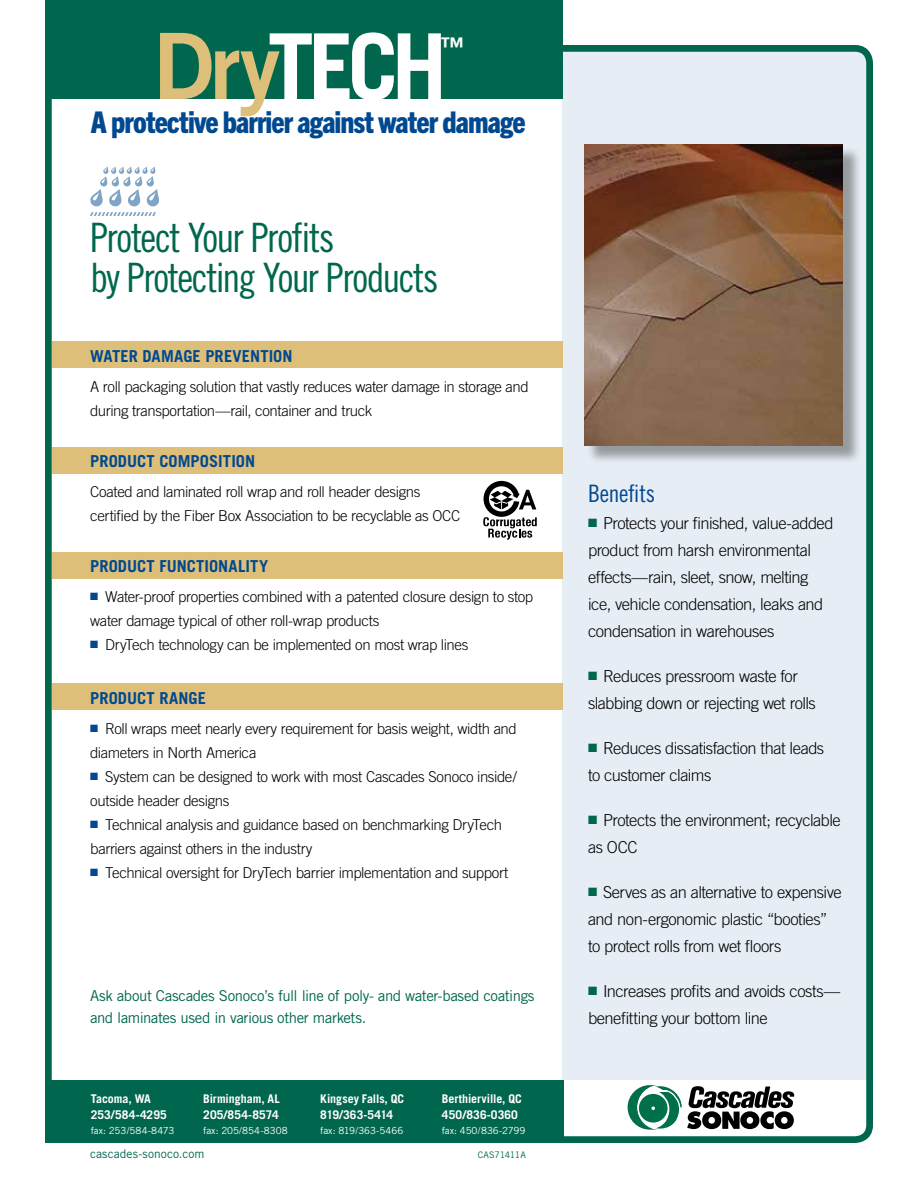
<style>
.page{position:relative;width:918px;height:1188px;background:#fff}
.page>*{position:absolute;margin:0;border:0;box-sizing:border-box;transform-origin:0 0}
.t1{font:700 91.5px "Trade Gothic";color:#fff}
.t2{font:40.5px/40.5px "Trade Gothic Cond Eighteen";letter-spacing:-.035em;color:#00674e}
.t3{font:800 condensed 30px "Trade Gothic Next LT Pro";letter-spacing:-.03em;color:#004990}
.t4{font:24.3px "Trade Gothic Bold Cond Twenty";color:#fff}
.t5{font:24px "Trade Gothic Cond Eighteen";letter-spacing:-.015em;color:#004990}
.t6{font:300 16.5px/27px "Trade Gothic";letter-spacing:-.03em;color:#000}
.t7{font:700 16.5px "Trade Gothic";letter-spacing:.005em;color:#004990}
.t8{font:300 15px/24px "Trade Gothic";letter-spacing:-.025em;color:#000}
.t9{font:15px/22.5px "Trade Gothic";letter-spacing:-.025em;color:#00674e}
.t10{font:700 12px "Trade Gothic";color:#fff}
.t11{font:12px "Trade Gothic";letter-spacing:.01em;color:#00674e}
.t12{font:700 12px "Trade Gothic";letter-spacing:-.04em;color:#fff}
.t13{font:9.75px "Trade Gothic";letter-spacing:-.005em;color:#fff}
.t14{font:9px "Trade Gothic";letter-spacing:-.025em;color:#00674e}
.s1{font-family:"Trade Gothic Bold Two";font-weight:400;color:#debf7a}
.s2{color:#004990}
.s3{color:#00674e}
</style>
<div class="page">
<div style="left:562px;top:51px;width:305px;height:1029px;background:#e6edf4"></div>
<div style="left:45px;top:45px;width:828px;height:1098px;border:7px solid #00674e;border-radius:15px"></div>
<div style="left:45px;top:0;width:517px;height:99px;background:#00674e"></div>
<div style="left:45px;top:1080px;width:518px;height:63px;background:#00674e"></div>
<svg style="left:628px;top:1085px;width:166px;height:45px"></svg>
<div style="left:52px;top:683px;width:510px;height:27px;background:#debf7a"></div>
<div style="left:52px;top:552px;width:510px;height:27px;background:#debf7a"></div>
<div style="left:52px;top:447px;width:510px;height:27px;background:#debf7a"></div>
<div style="left:52px;top:341px;width:510px;height:27px;background:#debf7a"></div>
<svg style="left:90px;top:167px;width:69px;height:49px"></svg>
<div style="left:586px;top:146px;width:275px;height:318px;background:#000;opacity:.35"></div>
<img style="left:584px;top:144px;width:259px;height:301px">
<svg style="left:483px;top:481px;width:54px;height:59px"></svg>
<h1 class="t1" style="left:153px;top:11px;width:296px"><span class="s1">Dry</span>TECH</h1>
<h3 class="t4" style="left:441px;top:32px;width:26px">™</h3>
<h3 class="t3" style="left:91px;top:102px;width:436px">A protective barrier against water damage</h3>
<h2 class="t2" style="left:90px;top:216px;width:350px">Protect Your Profits<br>by Protecting Your Products</h2>
<p class="t7" style="left:90px;top:345px;width:204px">WATER DAMAGE PREVENTION</p>
<p class="t8" style="left:90px;top:374px;width:440px">A roll packaging solution that vastly reduces water damage in storage and during transportation—rail, container and truck</p>
<p class="t7" style="left:90px;top:450px;width:166px">PRODUCT COMPOSITION</p>
<p class="t8" style="left:90px;top:479px;width:372px">Coated and laminated roll wrap and roll header designs certified by the Fiber Box Association to be recyclable as OCC</p>
<p class="t7" style="left:90px;top:555px;width:180px">PRODUCT FUNCTIONALITY</p>
<p class="t8" style="left:90px;top:584px;width:445px"><span class="s2">■</span> Water-proof properties combined with a patented closure design to stop water damage typical of other roll-wrap products</p>
<p class="t8" style="left:90px;top:632px;width:380px"><span class="s2">■</span> DryTech technology can be implemented on most wrap lines</p>
<p class="t7" style="left:90px;top:687px;width:117px">PRODUCT RANGE</p>
<p class="t8" style="left:90px;top:716px;width:428px"><span class="s2">■</span> Roll wraps meet nearly every requirement for basis weight, width and diameters in North America</p>
<p class="t8" style="left:90px;top:764px;width:428px"><span class="s2">■</span> System can be designed to work with most Cascades Sonoco inside/ outside header designs</p>
<p class="t8" style="left:90px;top:812px;width:413px"><span class="s2">■</span> Technical analysis and guidance based on benchmarking DryTech barriers against others in the industry</p>
<p class="t8" style="left:90px;top:860px;width:420px"><span class="s2">■</span> Technical oversight for DryTech barrier implementation and support</p>
<p class="t9" style="left:90px;top:984px;width:446px">Ask about Cascades Sonoco’s full line of poly- and water-based coatings and laminates used in various other markets.</p>
<p class="t10" style="left:91px;top:1091px;width:58px">TACOMA, WA</p>
<p class="t10" style="left:203px;top:1091px;width:70px">BIRMINGHAM, AL</p>
<p class="t10" style="left:320px;top:1091px;width:82px">KINGSEY FALLS, QC</p>
<p class="t10" style="left:442px;top:1091px;width:80px">BERTHIERVILLE, QC</p>
<p class="t10" style="left:91px;top:1107px;width:78px">253/584-4295</p>
<p class="t10" style="left:203px;top:1107px;width:77px">205/854-8574</p>
<p class="t12" style="left:320px;top:1107px;width:74px">819/363-5414</p>
<p class="t10" style="left:442px;top:1107px;width:78px">450/836-0360</p>
<p class="t13" style="left:91px;top:1125px;width:85px">fax: 253/584-8473</p>
<p class="t13" style="left:203px;top:1125px;width:86px">fax: 205/854-8308</p>
<p class="t13" style="left:320px;top:1125px;width:85px">fax: 819/363-5466</p>
<p class="t13" style="left:442px;top:1125px;width:85px">fax: 450/836-2799</p>
<p class="t11" style="left:90px;top:1146px;width:116px">cascades-sonoco.com</p>
<p class="t14" style="left:478px;top:1149px;width:50px">CAS71411A</p>
<h3 class="t5" style="left:588px;top:479px;width:69px">Benefits</h3>
<p class="t6" style="left:588px;top:509px;width:247px"><span class="s3">■</span> Protects your finished, value-added product from harsh environmental effects—rain, sleet, snow, melting ice, vehicle condensation, leaks and condensation in warehouses</p>
<p class="t6" style="left:588px;top:662px;width:229px"><span class="s3">■</span> Reduces pressroom waste for slabbing down or rejecting wet rolls</p>
<p class="t6" style="left:588px;top:734px;width:238px"><span class="s3">■</span> Reduces dissatisfaction that leads to customer claims</p>
<p class="t6" style="left:588px;top:806px;width:254px"><span class="s3">■</span> Protects the environment; recyclable as OCC</p>
<p class="t6" style="left:588px;top:878px;width:255px"><span class="s3">■</span> Serves as an alternative to expensive and non-ergonomic plastic “booties” to protect rolls from wet floors</p>
<p class="t6" style="left:588px;top:977px;width:254px"><span class="s3">■</span> Increases profits and avoids costs— benefitting your bottom line</p>
</div>
